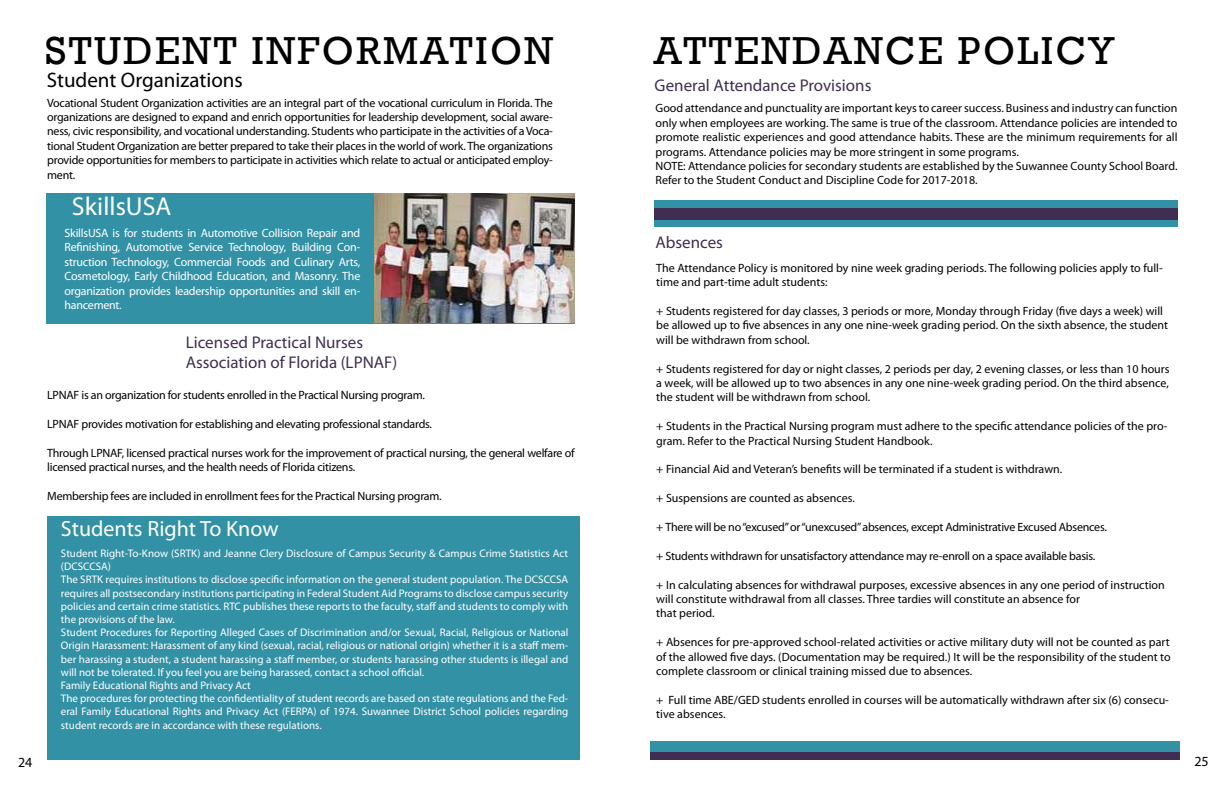
<style>
.page{position:relative;width:1224px;height:792px;background:#fff}
.page>*{position:absolute;margin:0;border:0;box-sizing:border-box;transform-origin:0 0}
.t1{font:40px "Rockwell";letter-spacing:.06em;color:#000}
.t2{font:26px "Myriad Pro";color:#fff}
.t3{font:22px "Myriad Pro";color:#fff}
.t4{font:21px "Myriad Pro";color:#000}
.t5{font:17px/20.4px "Myriad Pro";color:#3f2e52}
.t6{font:14px "Myriad Pro";color:#000}
.t7{font:12px/14.4px "Myriad Pro";color:#000}
.t8{font:12px/14.4px "Myriad Pro";letter-spacing:-.02em;color:#000}
.t9{font:12px/14.4px "Myriad Pro";letter-spacing:-.02em;color:#fff;text-align:justify}
.t10{font:11px/13.2px "Myriad Pro";color:#fff}
</style>
<div class="page">
<div style="left:47px;top:193px;width:528px;height:131px;background:#3391a5"></div>
<div style="left:47px;top:516px;width:533px;height:243px;background:#3391a5"></div>
<img style="left:375px;top:193px;width:200px;height:130px">
<div style="left:650px;top:741px;width:529px;height:14px;background:#3391a5"></div>
<div style="left:655px;top:201px;width:523px;height:7px;background:#3391a5"></div>
<div style="left:655px;top:220px;width:523px;height:7px;background:#3391a5"></div>
<div style="left:650px;top:753px;width:529px;height:7px;background:#3f2e52"></div>
<div style="left:655px;top:208px;width:523px;height:12px;background:#3f2e52"></div>
<h1 class="t1" style="left:45px;top:27px;width:510px">STUDENT INFORMATION</h1>
<h3 class="t4" style="left:47px;top:67px;width:198px">Student Organizations</h3>
<p class="t7" style="left:47px;top:95px;width:507px;text-align:justify">Vocational Student Organization activities are an integral part of the vocational curriculum in Florida. The organizations are designed to expand and enrich opportunities for leadership development, social aware&shy;ness, civic responsibility, and vocational understanding. Students who participate in the activities of a Voca&shy;tional Student Organization are better prepared to take their places in the world of work. The organizations provide opportunities for members to participate in activities which relate to actual or anticipated employ&shy;ment.</p>
<h2 class="t2" style="left:72px;top:190px;width:101px">SkillsUSA</h2>
<p class="t9" style="left:64px;top:226px;width:297px">SkillsUSA is for students in Automotive Collision Repair and Refinishing, Automotive Service Technology, Building Con&shy;struction Technology, Commercial Foods and Culinary Arts, Cosmetology, Early Childhood Education, and Masonry. The organization provides leadership opportunities and skill en&shy;hancement.</p>
<h3 class="t5" style="left:186px;top:332px;width:213px">Licensed Practical Nurses<br>Association of Florida (LPNAF)</h3>
<p class="t8" style="left:47px;top:388px;width:379px">LPNAF is an organization for students enrolled in the Practical Nursing program.</p>
<p class="t8" style="left:47px;top:416px;width:386px">LPNAF provides motivation for establishing and elevating professional standards.</p>
<p class="t8" style="left:47px;top:445px;width:529px">Through LPNAF, licensed practical nurses work for the improvement of practical nursing, the general welfare of licensed practical nurses, and the health needs of Florida citizens.</p>
<p class="t8" style="left:47px;top:488px;width:396px">Membership fees are included in enrollment fees for the Practical Nursing program.</p>
<h3 class="t3" style="left:61px;top:515px;width:219px">Students Right To Know</h3>
<p class="t10" style="left:61px;top:546px;width:509px">Student Right-To-Know (SRTK) and Jeanne Clery Disclosure of Campus Security &amp; Campus Crime Statistics Act (DCSCCSA)<br>The SRTK requires institutions to disclose specific information on the general student population. The DCSCCSA requires all postsecondary institutions participating in Federal Student Aid Programs to disclose campus security policies and certain crime statistics. RTC publishes these reports to the faculty, staff and students to comply with the provisions of the law.<br>Student Procedures for Reporting Alleged Cases of Discrimination and/or Sexual, Racial, Religious or National Origin Harassment: Harassment of any kind (sexual, racial, religious or national origin) whether it is a staff mem&shy;ber harassing a student, a student harassing a staff member, or students harassing other students is illegal and will not be tolerated. If you feel you are being harassed, contact a school official.<br>Family Educational Rights and Privacy Act<br>The procedures for protecting the confidentiality of student records are based on state regulations and the Fed&shy;eral Family Educational Rights and Privacy Act (FERPA) of 1974. Suwannee District School policies regarding student records are in accordance with these regulations.</p>
<h1 class="t1" style="left:654px;top:27px;width:462px">ATTENDANCE POLICY</h1>
<h3 class="t5" style="left:655px;top:75px;width:218px">General Attendance Provisions</h3>
<p class="t7" style="left:656px;top:101px;width:524px">Good attendance and punctuality are important keys to career success. Business and industry can function only when employees are working. The same is true of the classroom. Attendance policies are intended to promote realistic experiences and good attendance habits. These are the minimum requirements for all programs. Attendance policies may be more stringent in some programs.<br>NOTE: Attendance policies for secondary students are established by the Suwannee County School Board.<br>Refer to the Student Conduct and Discipline Code for 2017-2018.</p>
<h3 class="t5" style="left:655px;top:232px;width:69px">Absences</h3>
<p class="t7" style="left:656px;top:260px;width:508px">The Attendance Policy is monitored by nine week grading periods. The following policies apply to full&shy;time and part-time adult students:</p>
<p class="t7" style="left:656px;top:304px;width:513px">+ Students registered for day classes, 3 periods or more, Monday through Friday (five days a week) will be allowed up to five absences in any one nine-week grading period. On the sixth absence, the student will be withdrawn from school.</p>
<p class="t7" style="left:656px;top:361px;width:515px;text-align:justify">+ Students registered for day or night classes, 2 periods per day, 2 evening classes, or less than 10 hours a week, will be allowed up to two absences in any one nine-week grading period. On the third absence, the student will be withdrawn from school.</p>
<p class="t7" style="left:656px;top:419px;width:513px">+ Students in the Practical Nursing program must adhere to the specific attendance policies of the pro&shy;gram. Refer to the Practical Nursing Student Handbook.</p>
<p class="t7" style="left:656px;top:462px;width:407px">+ Financial Aid and Veteran’s benefits will be terminated if a student is withdrawn.</p>
<p class="t7" style="left:656px;top:491px;width:200px">+ Suspensions are counted as absences.</p>
<p class="t8" style="left:656px;top:520px;width:452px">+ There will be no “excused” or “unexcused” absences, except Administrative Excused Absences.</p>
<p class="t8" style="left:656px;top:548px;width:441px">+ Students withdrawn for unsatisfactory attendance may re-enroll on a space available basis.</p>
<p class="t7" style="left:656px;top:577px;width:510px">+ In calculating absences for withdrawal purposes, excessive absences in any one period of instruction will constitute withdrawal from all classes. Three tardies will constitute an absence for<br>that period.</p>
<p class="t7" style="left:656px;top:635px;width:516px;text-align:justify">+ Absences for pre-approved school-related activities or active military duty will not be counted as part of the allowed five days. (Documentation may be required.) It will be the responsibility of the student to complete classroom or clinical training missed due to absences.</p>
<p class="t7" style="left:656px;top:692px;width:514px">+ Full time ABE/GED students enrolled in courses will be automatically withdrawn after six (6) consecu&shy;tive absences.</p>
<p class="t6" style="left:18px;top:753px;width:16px">24</p>
<p class="t6" style="left:1194px;top:753px;width:16px">25</p>
</div>
